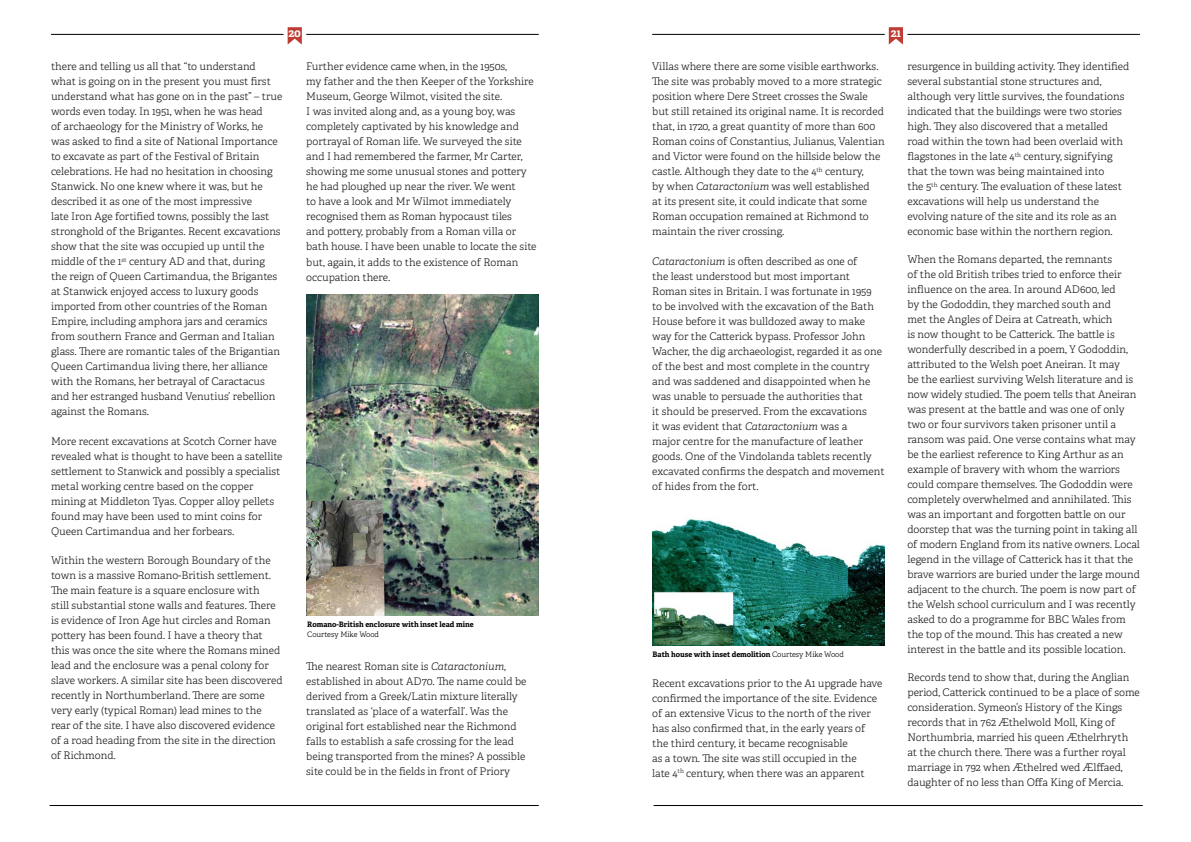
<style>
.page{position:relative;width:1191px;height:842px;background:#fff}
.page>*{position:absolute;margin:0;border:0;box-sizing:border-box;transform-origin:0 0}
.t1{font:700 11.3px "Adelle";color:#fff}
.Normal_wrd_3{font:300 10.5px/15px "Adelle";color:#231f20}
.t2{font:700 7.5px/9.5px "Adelle";color:#000}
.s1{font-weight:300}
.s2{font-style:italic}
</style>
<div class="page">
<hr style="left:51px;top:34px;width:232px;height:1px;background:#000">
<hr style="left:50px;top:805px;width:489px;height:1px;background:#000">
<hr style="left:653px;top:805px;width:489px;height:1px;background:#000">
<svg style="left:288px;top:27px;width:14px;height:18px"></svg>
<hr style="left:306px;top:34px;width:233px;height:1px;background:#000">
<hr style="left:652px;top:34px;width:232px;height:1px;background:#000">
<svg style="left:888px;top:27px;width:15px;height:18px"></svg>
<hr style="left:907px;top:34px;width:233px;height:1px;background:#000">
<img style="left:307px;top:295px;width:232px;height:320px">
<img style="left:652px;top:517px;width:232px;height:128px">
<p class="t1" style="left:288px;top:25px;width:14px">20</p>
<p class="t1" style="left:890px;top:25px;width:12px">21</p>
<p class="Normal_wrd_3" style="left:51px;top:59px;width:233px">there and telling us all that “to understand what is going on in the present you must first understand what has gone on in the past” – true words even today. In 1951, when he was head<br>of archaeology for the Ministry of Works, he was asked to find a site of National Importance to excavate as part of the Festival of Britain celebrations. He had no hesitation in choosing Stanwick. No one knew where it was, but he described it as one of the most impressive<br>late Iron Age fortified towns, possibly the last stronghold of the Brigantes. Recent excavations show that the site was occupied up until the middle of the 1<sup>st</sup> century AD and that, during the reign of Queen Cartimandua, the Brigantes at Stanwick enjoyed access to luxury goods imported from other countries of the Roman Empire, including amphora jars and ceramics from southern France and German and Italian glass. There are romantic tales of the Brigantian Queen Cartimandua living there, her alliance with the Romans, her betrayal of Caractacus and her estranged husband Venutius’ rebellion against the Romans.</p>
<p class="Normal_wrd_3" style="left:51px;top:433px;width:233px">More recent excavations at Scotch Corner have revealed what is thought to have been a satellite settlement to Stanwick and possibly a specialist metal working centre based on the copper mining at Middleton Tyas. Copper alloy pellets found may have been used to mint coins for Queen Cartimandua and her forbears.</p>
<p class="Normal_wrd_3" style="left:51px;top:553px;width:233px">Within the western Borough Boundary of the town is a massive Romano-British settlement.<br>The main feature is a square enclosure with<br>still substantial stone walls and features. There is evidence of Iron Age hut circles and Roman pottery has been found. I have a theory that this was once the site where the Romans mined lead and the enclosure was a penal colony for slave workers. A similar site has been discovered recently in Northumberland. There are some very early (typical Roman) lead mines to the rear of the site. I have also discovered evidence of a road heading from the site in the direction of Richmond.</p>
<p class="Normal_wrd_3" style="left:306px;top:59px;width:232px">Further evidence came when, in the 1950s,<br>my father and the then Keeper of the Yorkshire Museum, George Wilmot, visited the site.<br>I was invited along and, as a young boy, was completely captivated by his knowledge and portrayal of Roman life. We surveyed the site and I had remembered the farmer, Mr Carter, showing me some unusual stones and pottery he had ploughed up near the river. We went<br>to have a look and Mr Wilmot immediately recognised them as Roman hypocaust tiles<br>and pottery, probably from a Roman villa or bath house. I have been unable to locate the site but, again, it adds to the existence of Roman occupation there.</p>
<p class="t2" style="left:307px;top:620px;width:168px">Romano-British enclosure with inset lead mine<br><span class="s1">Courtesy Mike Wood</span></p>
<p class="Normal_wrd_3" style="left:306px;top:659px;width:222px">The nearest Roman site is <span class="s2">Cataractonium</span>, established in about AD70. The name could be derived from a Greek/Latin mixture literally translated as ‘place of a waterfall’. Was the original fort established near the Richmond falls to establish a safe crossing for the lead being transported from the mines? A possible site could be in the fields in front of Priory</p>
<p class="Normal_wrd_3" style="left:652px;top:59px;width:234px">Villas where there are some visible earthworks.<br>The site was probably moved to a more strategic position where Dere Street crosses the Swale but still retained its original name. It is recorded that, in 1720, a great quantity of more than 600<br>Roman coins of Constantius, Julianus, Valentian and Victor were found on the hillside below the castle. Although they date to the 4<sup>th</sup> century,<br>by when <span class="s2">Cataractonium</span> was well established<br>at its present site, it could indicate that some Roman occupation remained at Richmond to maintain the river crossing.</p>
<p class="Normal_wrd_3" style="left:652px;top:253px;width:234px"><span class="s2">Cataractonium</span> is often described as one of<br>the least understood but most important Roman sites in Britain. I was fortunate in 1959<br>to be involved with the excavation of the Bath House before it was bulldozed away to make way for the Catterick bypass. Professor John Wacher, the dig archaeologist, regarded it as one of the best and most complete in the country and was saddened and disappointed when he was unable to persuade the authorities that<br>it should be preserved. From the excavations<br>it was evident that <span class="s2">Cataractonium</span> was a<br>major centre for the manufacture of leather goods. One of the Vindolanda tablets recently excavated confirms the despatch and movement of hides from the fort.</p>
<p class="t2" style="left:652px;top:649px;width:193px">Bath house with inset demolition <span class="s1">Courtesy Mike Wood</span></p>
<p class="Normal_wrd_3" style="left:652px;top:676px;width:232px">Recent excavations prior to the A1 upgrade have confirmed the importance of the site. Evidence of an extensive Vicus to the north of the river has also confirmed that, in the early years of the third century, it became recognisable<br>as a town. The site was still occupied in the<br>late 4<sup>th</sup> century, when there was an apparent</p>
<p class="Normal_wrd_3" style="left:907px;top:59px;width:223px">resurgence in building activity. They identified several substantial stone structures and, although very little survives, the foundations indicated that the buildings were two stories high. They also discovered that a metalled road within the town had been overlaid with flagstones in the late 4<sup>th</sup> century, signifying that the town was being maintained into<br>the 5<sup>th</sup> century. The evaluation of these latest excavations will help us understand the evolving nature of the site and its role as an economic base within the northern region.</p>
<p class="Normal_wrd_3" style="left:907px;top:252px;width:234px">When the Romans departed, the remnants<br>of the old British tribes tried to enforce their influence on the area. In around AD600, led<br>by the Gododdin, they marched south and<br>met the Angles of Deira at Catreath, which<br>is now thought to be Catterick. The battle is wonderfully described in a poem, Y Gododdin, attributed to the Welsh poet Aneiran. It may<br>be the earliest surviving Welsh literature and is now widely studied. The poem tells that Aneiran was present at the battle and was one of only two or four survivors taken prisoner until a ransom was paid. One verse contains what may be the earliest reference to King Arthur as an example of bravery with whom the warriors could compare themselves. The Gododdin were completely overwhelmed and annihilated. This was an important and forgotten battle on our doorstep that was the turning point in taking all of modern England from its native owners. Local legend in the village of Catterick has it that the brave warriors are buried under the large mound adjacent to the church. The poem is now part of the Welsh school curriculum and I was recently asked to do a programme for BBC Wales from the top of the mound. This has created a new interest in the battle and its possible location.</p>
<p class="Normal_wrd_3" style="left:907px;top:670px;width:234px">Records tend to show that, during the Anglian period, Catterick continued to be a place of some consideration. Symeon’s History of the Kings records that in 762 Æthelwold Moll, King of Northumbria, married his queen Æthelrhryth at the church there. There was a further royal marriage in 792 when Æthelred wed Ælffaed, daughter of no less than Offa King of Mercia.</p>
</div>
